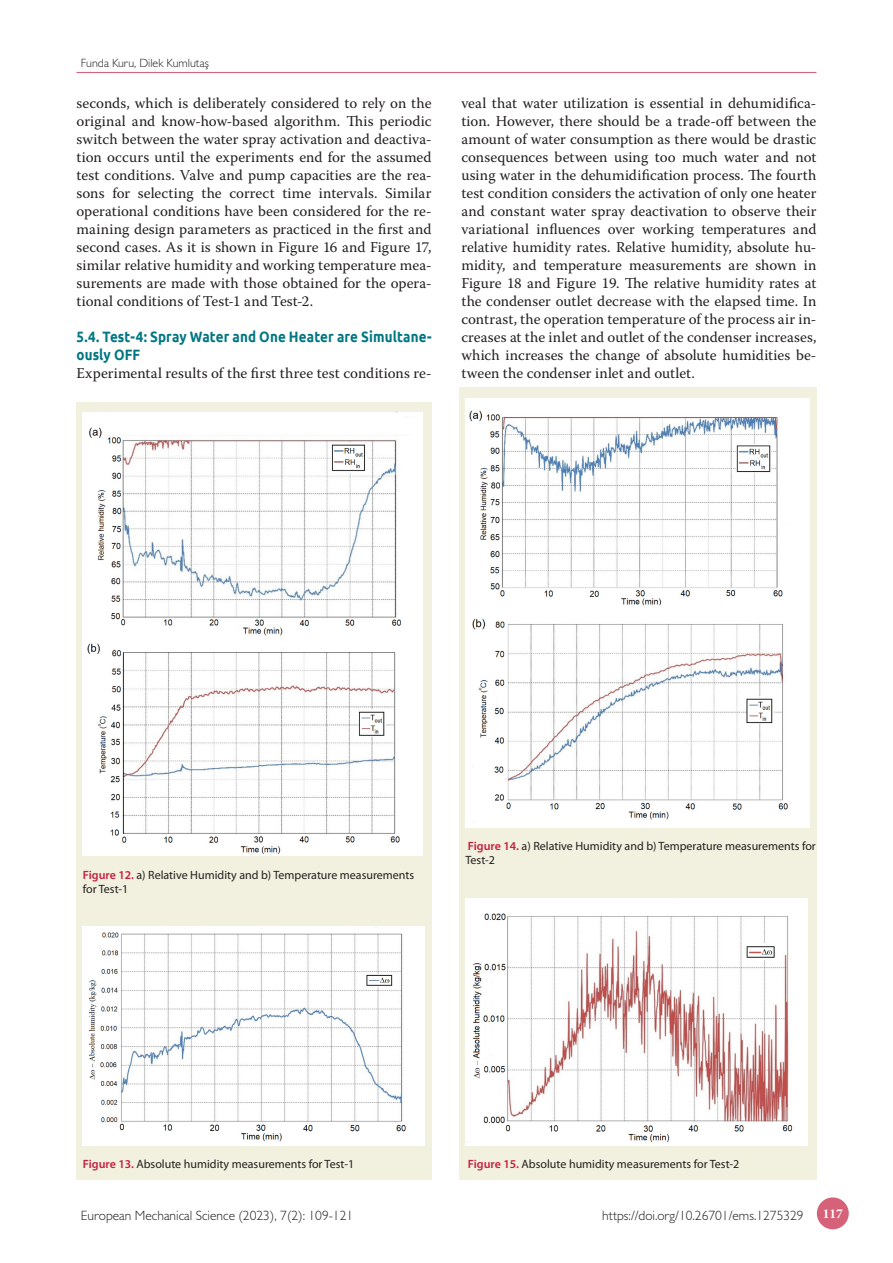
<style>
.page{position:relative;width:893px;height:1263px;background:#fff}
.page>*{position:absolute;margin:0;border:0;box-sizing:border-box;transform-origin:0 0}
.t1{font:15px/18px "Warnock Pro";letter-spacing:.005em;color:#231f20;text-align:justify}
.t2{font:700 15px/18px "Ubuntu";letter-spacing:.01em;color:#007782;scale:.89 1}
.t3{font:300 13.5px "Gill Sans";color:#231f20}
.t4{font:700 13.5px "Minion Pro";color:#fff}
.t5{font:12px/14.4px "Myriad Pro";color:#231f20}
.t6{font:300 12px "Gill Sans";color:#231f20}
.s1{font-weight:600;color:#c51f40}
</style>
<div class="page">
<div style="left:77px;top:402px;width:355px;height:465px;background:#f2f0de"></div>
<div style="left:77px;top:856px;width:355px;height:49px;background:#f2f0de"></div>
<div style="left:77px;top:893px;width:355px;height:34px;background:#f2f0de"></div>
<div style="left:77px;top:916px;width:355px;height:241px;background:#f2f0de"></div>
<div style="left:77px;top:1145px;width:355px;height:35px;background:#f2f0de"></div>
<img style="left:83px;top:413px;width:339px;height:443px">
<img style="left:83px;top:927px;width:342px;height:218px">
<div style="left:459px;top:387px;width:358px;height:451px;background:#f2f0de"></div>
<div style="left:459px;top:827px;width:358px;height:49px;background:#f2f0de"></div>
<div style="left:459px;top:864px;width:358px;height:35px;background:#f2f0de"></div>
<div style="left:459px;top:887px;width:358px;height:269px;background:#f2f0de"></div>
<div style="left:459px;top:1145px;width:358px;height:34px;background:#f2f0de"></div>
<img style="left:465px;top:398px;width:344px;height:429px">
<img style="left:465px;top:898px;width:342px;height:247px">
<hr style="left:77px;top:72px;width:739px;height:1px;background:#d66279">
<div style="left:817px;top:1197px;width:32px;height:32px;background:#d66279;border-radius:50%"></div>
<p class="t6" style="left:81px;top:55px;width:130px">Funda Kuru, Dilek Kumlutaş</p>
<p class="t1" style="left:77px;top:94px;width:357px">seconds, which is deliberately considered to rely on the original and know-how-based algorithm. This periodic switch between the water spray activation and deactiva&shy;tion occurs until the experiments end for the assumed test conditions. Valve and pump capacities are the rea&shy;sons for selecting the correct time intervals. Similar operational conditions have been considered for the re&shy;maining design parameters as practiced in the first and second cases. As it is shown in Figure 16 and Figure 17, similar relative humidity and working temperature mea&shy;surements are made with those obtained for the opera&shy;tional conditions of Test-1 and Test-2.</p>
<p class="t2" style="left:77px;top:327px;width:400px">5.4. Test-4: Spray Water and One Heater are Simultane&shy;ously OFF</p>
<p class="t1" style="left:77px;top:364px;width:357px">Experimental results of the first three test conditions re-</p>
<p class="t1" style="left:461px;top:94px;width:357px">veal that water utilization is essential in dehumidifica&shy;tion. However, there should be a trade-off between the amount of water consumption as there would be drastic consequences between using too much water and not using water in the dehumidification process. The fourth test condition considers the activation of only one heater and constant water spray deactivation to observe their variational influences over working temperatures and relative humidity rates. Relative humidity, absolute hu&shy;midity, and temperature measurements are shown in Figure 18 and Figure 19. The relative humidity rates at the condenser outlet decrease with the elapsed time. In contrast, the operation temperature of the process air in&shy;creases at the inlet and outlet of the condenser increases, which increases the change of absolute humidities be&shy;tween the condenser inlet and outlet.</p>
<p class="t5" style="left:83px;top:867px;width:333px"><span class="s1">Figure 12.</span> a) Relative Humidity and b) Temperature measurements for Test-1</p>
<p class="t5" style="left:465px;top:838px;width:352px"><span class="s1">Figure 14.</span> a) Relative Humidity and b) Temperature measurements for<br>Test-2</p>
<p class="t5" style="left:83px;top:1157px;width:273px"><span class="s1">Figure 13.</span> Absolute humidity measurements for Test-1</p>
<p class="t5" style="left:468px;top:1156px;width:273px"><span class="s1">Figure 15.</span> Absolute humidity measurements for Test-2</p>
<p class="t3" style="left:81px;top:1207px;width:274px">European Mechanical Science (2023), 7(2): 109-121</p>
<p class="t3" style="left:602px;top:1207px;width:203px">https://doi.org/10.26701/ems.1275329</p>
<p class="t4" style="left:823px;top:1204px;width:22px">117</p>
</div>
